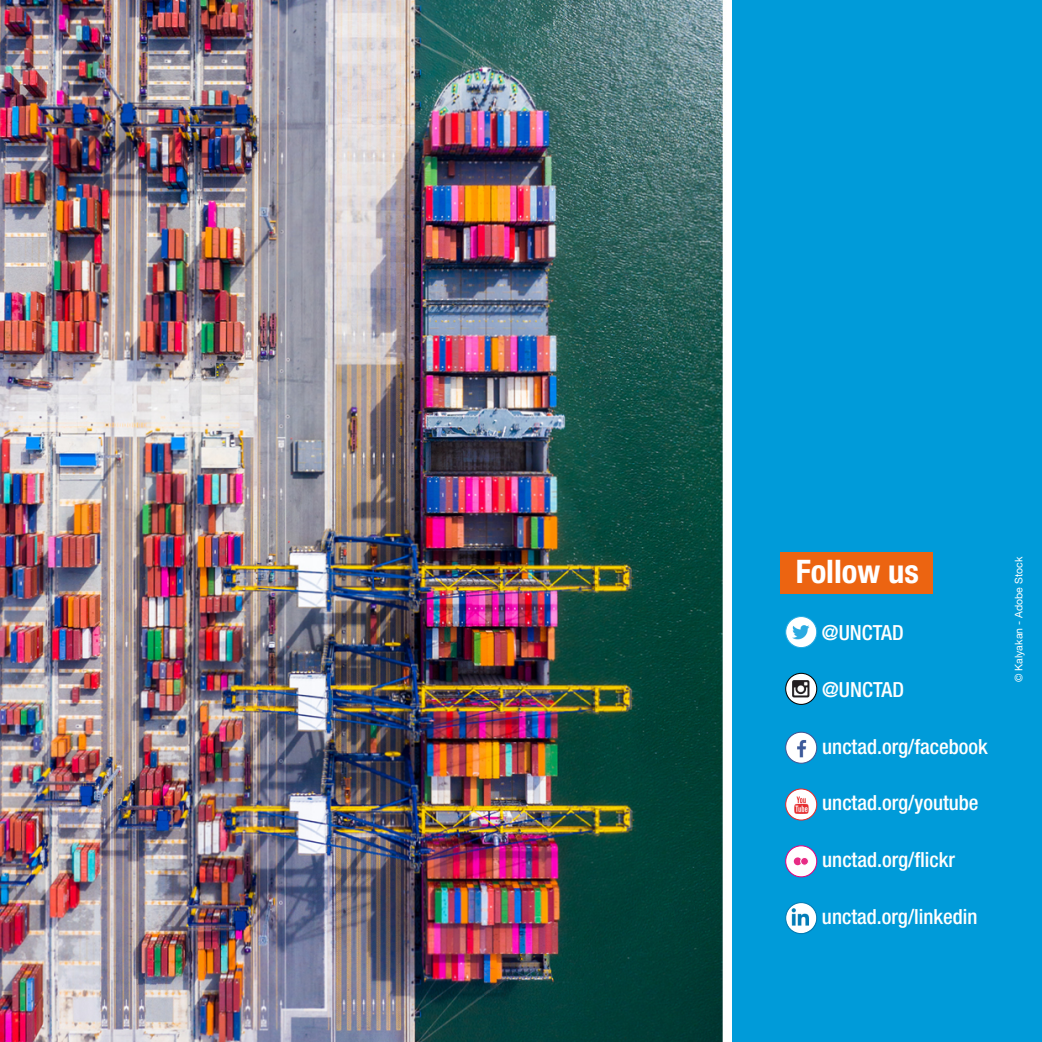
<style>
.page{position:relative;width:1042px;height:1042px;background:#fff}
.page>*{position:absolute;margin:0;border:0;box-sizing:border-box;transform-origin:0 0}
.t1{font:700 condensed 32.55px "Helvetica Neue LT Std";color:#fff}
.t2{font:500 condensed 20.82px "Helvetica Neue LT Std";color:#fff}
.t3{font:10.5px "Helvetica Neue LT Std";color:#fff}
</style>
<div class="page">
<img style="left:0;top:0;width:733px;height:1042px">
<div style="left:733px;top:0;width:309px;height:1042px;background:#009bd9"></div>
<img style="left:785px;top:616px;width:32px;height:31px;border-radius:16px">
<div style="left:785px;top:616px;width:32px;height:32px;border:1px solid #28aae1;border-radius:50%"></div>
<img style="left:785px;top:673px;width:32px;height:31px;border-radius:16px">
<div style="left:785px;top:673px;width:32px;height:32px;border:1px solid #000;border-radius:50%"></div>
<img style="left:785px;top:732px;width:32px;height:31px;border-radius:16px">
<div style="left:785px;top:731px;width:32px;height:33px;border:1px solid #3c5a99;border-radius:50%"></div>
<img style="left:785px;top:789px;width:32px;height:31px;border-radius:16px">
<div style="left:785px;top:788px;width:32px;height:32px;border:1px solid #e62c2e;border-radius:50%"></div>
<div style="left:785px;top:846px;width:32px;height:31px;background:#fff;border-radius:50%"></div>
<div style="left:785px;top:845px;width:32px;height:32px;border:1px solid #e6007d;border-radius:50%"></div>
<div style="left:794px;top:857px;width:7px;height:8px;background:#e72c85;border-radius:50%"></div>
<div style="left:800px;top:857px;width:8px;height:8px;background:#e72c85;border-radius:50%"></div>
<div style="left:800px;top:857px;width:8px;height:8px;border:1px solid #fff;border-radius:50%"></div>
<img style="left:785px;top:902px;width:32px;height:31px;border-radius:16px">
<div style="left:785px;top:902px;width:32px;height:32px;border:1px solid #007bb5;border-radius:50%"></div>
<div style="left:780px;top:552px;width:153px;height:42px;background:#ec6411"></div>
<h1 class="t1" style="left:795px;top:552px;width:125px">Follow us</h1>
<p class="t2" style="left:822px;top:620px;width:83px">@UNCTAD</p>
<p class="t2" style="left:822px;top:677px;width:83px">@UNCTAD</p>
<p class="t2" style="left:822px;top:734px;width:167px">unctad.org/facebook</p>
<p class="t2" style="left:822px;top:790px;width:158px">unctad.org/youtube</p>
<p class="t2" style="left:822px;top:847px;width:134px">unctad.org/flickr</p>
<p class="t2" style="left:822px;top:904px;width:157px">unctad.org/linkedin</p>
<p class="t3" style="left:1012px;top:682px;width:127px;rotate:-90deg">© Kalyakan - Adobe Stock</p>
</div>
